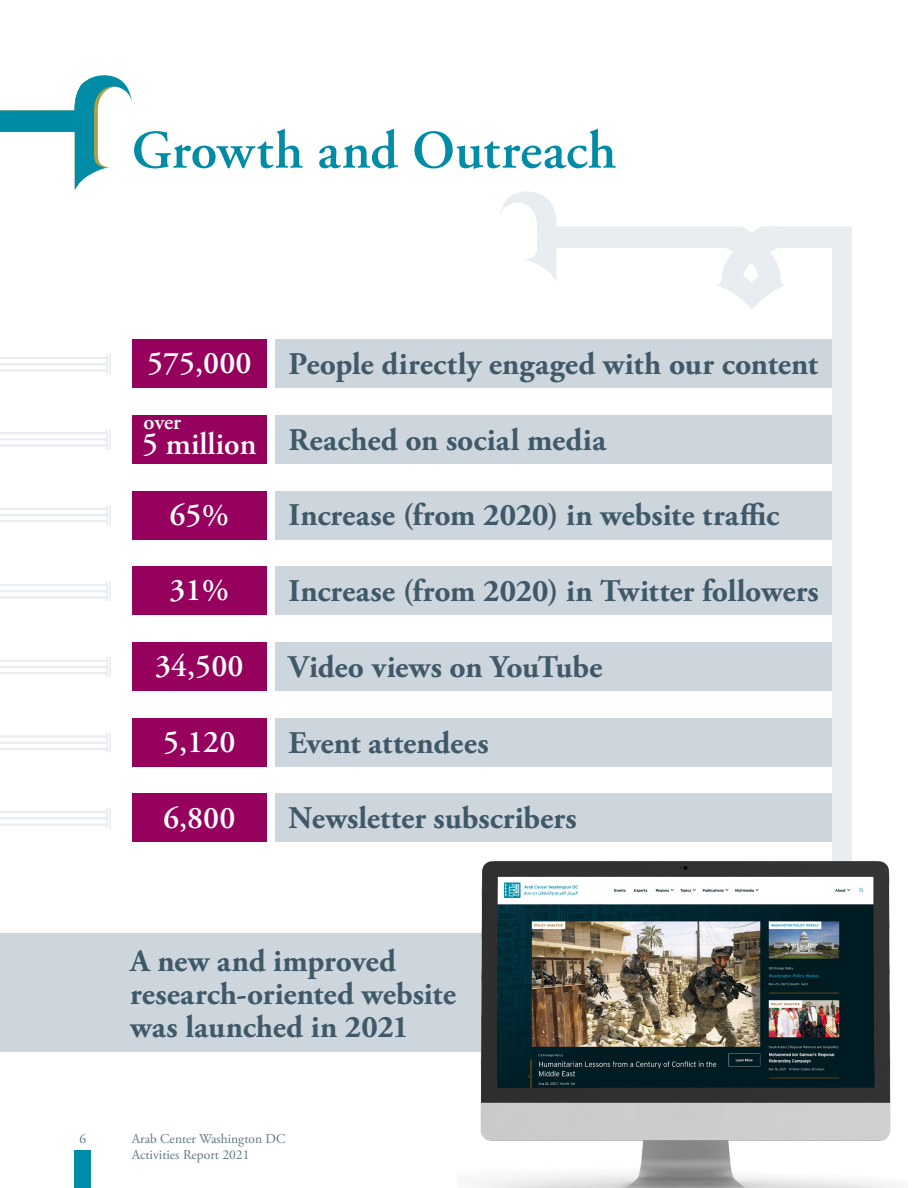
<style>
.page{position:relative;width:918px;height:1188px;background:#fff}
.page>*{position:absolute;margin:0;border:0;box-sizing:border-box;transform-origin:0 0}
.Headers_-_Teal{font:600 54px "Adobe Garamond Pro";letter-spacing:.005em;color:#008ca6}
.Hightlight_text{font:700 31.5px/33px "Adobe Garamond Pro";color:#405968}
.t1{font:600 31.5px "Adobe Garamond Pro";color:#fff}
.Hightlight_text-2{font:600 22.5px "Adobe Garamond Pro";color:#fff}
.t2{font:13.5px/16.5px "Adobe Garamond Pro";color:#5f7685}
</style>
<div class="page">
<svg style="left:0;top:75px;width:132px;height:115px"></svg>
<div style="left:75px;top:1151px;width:16px;height:37px;background:#008ca6"></div>
<div style="left:275px;top:339px;width:568px;height:49px;background:#cdd6dd"></div>
<svg style="left:106px;top:354px;width:5px;height:20px"></svg>
<hr style="left:0;top:369px;width:108px;height:3px;background:#e8edf1">
<hr style="left:0;top:363px;width:108px;height:2px;background:#e8edf1">
<hr style="left:0;top:357px;width:108px;height:2px;background:#e8edf1">
<div style="left:132px;top:339px;width:135px;height:49px;background:#97015e"></div>
<div style="left:0;top:933px;width:545px;height:119px;background:#cdd6dd"></div>
<div style="left:275px;top:642px;width:568px;height:49px;background:#cdd6dd"></div>
<svg style="left:106px;top:656px;width:5px;height:21px"></svg>
<hr style="left:0;top:672px;width:108px;height:2px;background:#e8edf1">
<hr style="left:0;top:666px;width:108px;height:2px;background:#e8edf1">
<hr style="left:0;top:660px;width:108px;height:2px;background:#e8edf1">
<div style="left:132px;top:642px;width:135px;height:49px;background:#97015e"></div>
<div style="left:275px;top:793px;width:568px;height:49px;background:#cdd6dd"></div>
<div style="left:132px;top:794px;width:135px;height:48px;background:#97015e"></div>
<svg style="left:106px;top:808px;width:5px;height:20px"></svg>
<hr style="left:0;top:823px;width:108px;height:3px;background:#e8edf1">
<hr style="left:0;top:817px;width:108px;height:2px;background:#e8edf1">
<hr style="left:0;top:811px;width:108px;height:2px;background:#e8edf1">
<div style="left:275px;top:718px;width:568px;height:49px;background:#cdd6dd"></div>
<svg style="left:106px;top:732px;width:5px;height:21px"></svg>
<hr style="left:0;top:748px;width:108px;height:2px;background:#e8edf1">
<hr style="left:0;top:742px;width:108px;height:2px;background:#e8edf1">
<hr style="left:0;top:735px;width:108px;height:3px;background:#e8edf1">
<div style="left:132px;top:718px;width:135px;height:48px;background:#97015e"></div>
<div style="left:275px;top:491px;width:568px;height:48px;background:#cdd6dd"></div>
<svg style="left:106px;top:505px;width:5px;height:21px"></svg>
<hr style="left:0;top:520px;width:108px;height:2px;background:#e8edf1">
<hr style="left:0;top:514px;width:108px;height:2px;background:#e8edf1">
<hr style="left:0;top:508px;width:108px;height:2px;background:#e8edf1">
<div style="left:132px;top:491px;width:135px;height:48px;background:#97015e"></div>
<div style="left:275px;top:566px;width:570px;height:49px;background:#cdd6dd"></div>
<svg style="left:106px;top:581px;width:5px;height:20px"></svg>
<hr style="left:0;top:596px;width:108px;height:3px;background:#e8edf1">
<hr style="left:0;top:590px;width:108px;height:2px;background:#e8edf1">
<hr style="left:0;top:584px;width:108px;height:2px;background:#e8edf1">
<div style="left:132px;top:567px;width:135px;height:48px;background:#97015e"></div>
<div style="left:275px;top:415px;width:570px;height:49px;background:#cdd6dd"></div>
<svg style="left:106px;top:429px;width:5px;height:21px"></svg>
<hr style="left:0;top:444px;width:108px;height:3px;background:#e8edf1">
<hr style="left:0;top:438px;width:108px;height:2px;background:#e8edf1">
<hr style="left:0;top:432px;width:108px;height:2px;background:#e8edf1">
<div style="left:132px;top:415px;width:135px;height:49px;background:#97015e"></div>
<svg style="left:499px;top:191px;width:353px;height:670px"></svg>
<img style="left:478px;top:861px;width:420px;height:327px">
<p class="Headers_-_Teal" style="left:132px;top:119px;width:486px">Growth and Outreach</p>
<p class="t1" style="left:147px;top:345px;width:106px">575,000</p>
<p class="Hightlight_text" style="left:289px;top:348px;width:531px">People directly engaged with our content</p>
<p class="Hightlight_text-2" style="left:144px;top:409px;width:39px">over</p>
<p class="t1" style="left:142px;top:426px;width:116px">5 million</p>
<p class="Hightlight_text" style="left:289px;top:424px;width:319px">Reached on social media</p>
<p class="t1" style="left:170px;top:497px;width:61px">65%</p>
<p class="Hightlight_text" style="left:289px;top:500px;width:492px">Increase (from 2020) in website traffic</p>
<p class="t1" style="left:170px;top:572px;width:61px">31%</p>
<p class="Hightlight_text" style="left:289px;top:575px;width:532px">Increase (from 2020) in Twitter followers</p>
<p class="t1" style="left:155px;top:648px;width:90px">34,500</p>
<p class="Hightlight_text" style="left:289px;top:651px;width:315px">Video views on YouTube</p>
<p class="t1" style="left:163px;top:724px;width:74px">5,120</p>
<p class="Hightlight_text" style="left:289px;top:727px;width:202px">Event attendees</p>
<p class="t1" style="left:163px;top:799px;width:74px">6,800</p>
<p class="Hightlight_text" style="left:289px;top:802px;width:290px">Newsletter subscribers</p>
<p class="t2" style="left:80px;top:1131px;width:8px">6</p>
<p class="Hightlight_text" style="left:130px;top:945px;width:327px">A new and improved research-oriented website was launched in 2021</p>
<p class="t2" style="left:132px;top:1131px;width:155px">Arab Center Washington DC<br>Activities Report 2021</p>
</div>
